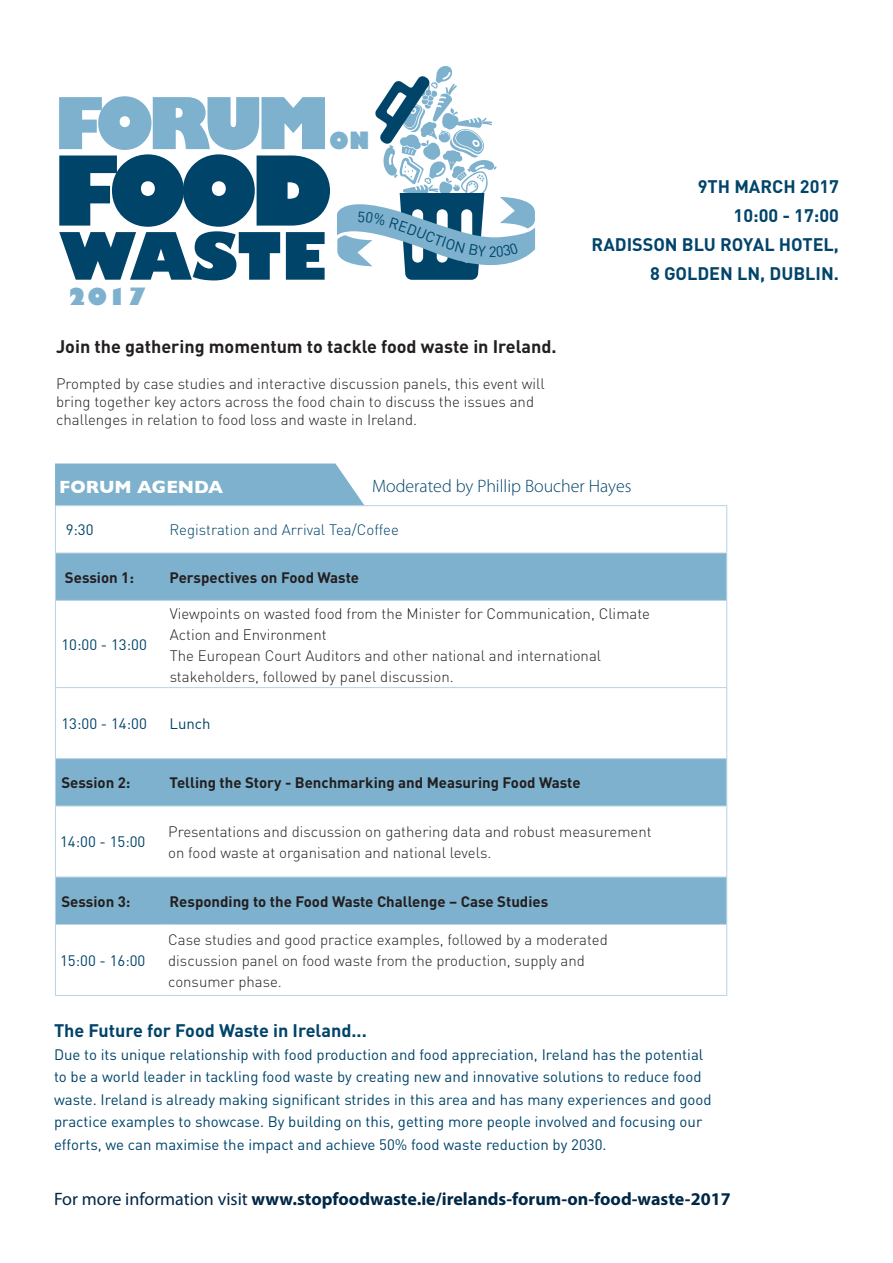
<style>
.page{position:relative;width:893px;height:1263px;background:#fff}
.page>*{position:absolute;margin:0;border:0;box-sizing:border-box;transform-origin:0 0}
.t1{font:800 94.05px "Gill Sans";color:#00446a}
.t2{font:800 69.75px "Gill Sans";letter-spacing:-.1em;color:#7db1cd}
.t3{font:800 63.9px "Gill Sans";color:#00446a}
.t4{font:800 23.25px "Gill Sans";color:#7db1cd}
.t5{font:700 18px "DIN";color:#00446a}
.t6{font:700 18px "Myriad Pro";color:#002746}
.t7{font:700 18px "DIN";color:#231f20}
.t8{font:300 18px "Myriad Pro";color:#00446a}
.t9{font:700 18px "Gill Sans";color:#fff}
.t10{font:300 15px/21px "DIN";color:#231f20}
.t11{font:15px/22.5px "DIN";color:#00446a}
.t12{font:700 15px "DIN";color:#231f20}
.t13{font:300 15px "DIN";color:#00446a}
.s1{font-weight:400}
</style>
<div class="page">
<svg style="left:56px;top:506px;width:670px;height:47px"></svg>
<svg style="left:56px;top:554px;width:670px;height:252px"></svg>
<div style="left:56px;top:876px;width:670px;height:48px;background:#7db1cd"></div>
<hr style="left:55px;top:506px;width:1px;height:47px;background:#b8d3e4">
<svg style="left:55px;top:463px;width:313px;height:47px"></svg>
<hr style="left:168px;top:505px;width:559px;height:1px;background:#b8d3e4">
<hr style="left:726px;top:506px;width:1px;height:47px;background:#b8d3e4">
<hr style="left:55px;top:553px;width:109px;height:1px;background:#b8d3e4">
<hr style="left:55px;top:553px;width:1px;height:47px;background:#b8d3e4">
<hr style="left:168px;top:553px;width:559px;height:1px;background:#b8d3e4">
<hr style="left:726px;top:553px;width:1px;height:47px;background:#b8d3e4">
<hr style="left:55px;top:600px;width:109px;height:1px;background:#b8d3e4">
<hr style="left:55px;top:601px;width:1px;height:86px;background:#b8d3e4">
<hr style="left:168px;top:600px;width:559px;height:1px;background:#b8d3e4">
<hr style="left:726px;top:601px;width:1px;height:86px;background:#b8d3e4">
<hr style="left:55px;top:687px;width:109px;height:1px;background:#b8d3e4">
<hr style="left:55px;top:688px;width:1px;height:70px;background:#b8d3e4">
<hr style="left:168px;top:687px;width:559px;height:1px;background:#b8d3e4">
<hr style="left:726px;top:688px;width:1px;height:70px;background:#b8d3e4">
<hr style="left:55px;top:758px;width:109px;height:1px;background:#b8d3e4">
<hr style="left:55px;top:759px;width:1px;height:47px;background:#b8d3e4">
<hr style="left:168px;top:758px;width:559px;height:1px;background:#b8d3e4">
<hr style="left:726px;top:759px;width:1px;height:47px;background:#b8d3e4">
<hr style="left:55px;top:806px;width:109px;height:1px;background:#b8d3e4">
<hr style="left:55px;top:806px;width:1px;height:71px;background:#b8d3e4">
<hr style="left:168px;top:806px;width:559px;height:1px;background:#b8d3e4">
<hr style="left:726px;top:806px;width:1px;height:71px;background:#b8d3e4">
<hr style="left:55px;top:877px;width:109px;height:1px;background:#b8d3e4">
<hr style="left:55px;top:877px;width:1px;height:47px;background:#b8d3e4">
<hr style="left:168px;top:877px;width:559px;height:1px;background:#b8d3e4">
<hr style="left:726px;top:877px;width:1px;height:47px;background:#b8d3e4">
<hr style="left:55px;top:924px;width:109px;height:1px;background:#b8d3e4">
<hr style="left:55px;top:925px;width:1px;height:70px;background:#b8d3e4">
<hr style="left:168px;top:924px;width:559px;height:1px;background:#b8d3e4">
<hr style="left:726px;top:925px;width:1px;height:70px;background:#b8d3e4">
<hr style="left:55px;top:995px;width:109px;height:1px;background:#b8d3e4">
<hr style="left:168px;top:995px;width:559px;height:1px;background:#b8d3e4">
<svg style="left:337px;top:66px;width:198px;height:214px"></svg>
<p class="t2" style="left:54px;top:69px;width:277px">FORUM</p>
<p class="t4" style="left:329px;top:122px;width:42px">ON</p>
<p class="t1" style="left:52px;top:117px;width:282px">FOOD</p>
<p class="t3" style="left:59px;top:206px;width:268px">WASTE</p>
<p class="t4" style="left:68px;top:278px;width:81px">2017</p>
<p class="t7" style="left:56px;top:334px;width:502px">Join the gathering momentum to tackle food waste in Ireland.</p>
<p class="t10" style="left:56px;top:372px;width:490px">Prompted by case studies and interactive discussion panels, this event will</p>
<p class="t10" style="left:56px;top:390px;width:479px">bring together key actors across the food chain to discuss the issues and</p>
<p class="t10" style="left:56px;top:408px;width:363px">challenges in relation to food loss and waste in Ireland.</p>
<p class="t5" style="left:698px;top:175px;width:143px">9TH MARCH 2017</p>
<p class="t5" style="left:734px;top:203px;width:107px">10:00 - 17:00</p>
<p class="t5" style="left:592px;top:232px;width:249px">RADISSON BLU ROYAL HOTEL,</p>
<p class="t5" style="left:650px;top:261px;width:190px">8 GOLDEN LN, DUBLIN.</p>
<p class="t8" style="left:372px;top:476px;width:261px">Moderated by Phillip Boucher Hayes</p>
<p class="t9" style="left:59px;top:473px;width:165px">FORUM AGENDA</p>
<p class="t11" style="left:66px;top:519px;width:29px">9:30</p>
<p class="t13" style="left:169px;top:520px;width:231px">Registration and Arrival Tea/Coffee</p>
<p class="t12" style="left:65px;top:567px;width:71px">Session 1:</p>
<p class="t12" style="left:169px;top:567px;width:191px">Perspectives on Food Waste</p>
<p class="t11" style="left:61px;top:633px;width:87px">10:00 - 13:00</p>
<p class="t10" style="left:170px;top:602px;width:482px">Viewpoints on wasted food from the Minister for Communication, Climate<br>Action and Environment</p>
<p class="t10" style="left:170px;top:644px;width:433px">The European Court Auditors and other national and international</p>
<p class="t10" style="left:170px;top:665px;width:286px">stakeholders, followed by panel discussion.</p>
<p class="t11" style="left:61px;top:712px;width:87px">13:00 - 14:00</p>
<p class="t11" style="left:169px;top:712px;width:43px">Lunch</p>
<p class="t12" style="left:61px;top:773px;width:71px">Session 2:</p>
<p class="t12" style="left:169px;top:773px;width:413px">Telling the Story - Benchmarking and Measuring Food Waste</p>
<p class="t11" style="left:60px;top:831px;width:87px">14:00 - 15:00</p>
<p class="t10" style="left:168px;top:821px;width:485px">Presentations and discussion on gathering data and robust measurement on food waste at organisation and national levels.</p>
<p class="t12" style="left:61px;top:891px;width:71px">Session 3:</p>
<p class="t12" style="left:169px;top:891px;width:380px">Responding to the Food Waste Challenge – Case Studies</p>
<p class="t11" style="left:60px;top:949px;width:87px">15:00 - 16:00</p>
<p class="t10" style="left:168px;top:928px;width:441px">Case studies and good practice examples, followed by a moderated discussion panel on food waste from the production, supply and</p>
<p class="t10" style="left:168px;top:970px;width:115px">consumer phase.</p>
<p class="t5" style="left:54px;top:1019px;width:314px">The Future for Food Waste in Ireland...</p>
<p class="t11" style="left:54px;top:1043px;width:659px">Due to its unique relationship with food production and food appreciation, Ireland has the potential to be a world leader in tackling food waste by creating new and innovative solutions to reduce food waste. Ireland is already making significant strides in this area and has many experiences and good practice examples to showcase. By building on this, getting more people involved and focusing our efforts, we can maximise the impact and achieve 50% food waste reduction by 2030.</p>
<p class="t6" style="left:54px;top:1187px;width:678px"><span class="s1">For more information visit</span> www.stopfoodwaste.ie/irelands-forum-on-food-waste-2017</p>
</div>
